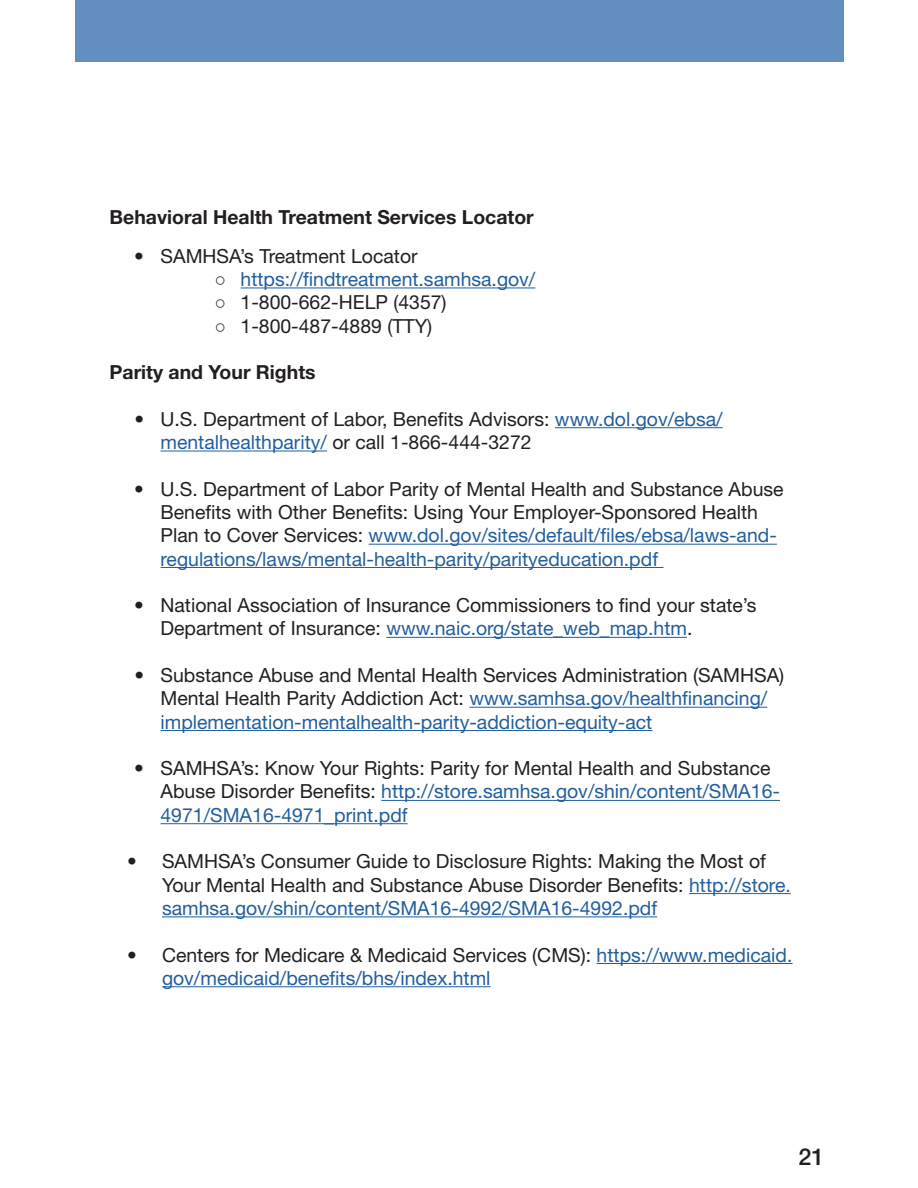
<style>
.page{position:relative;width:918px;height:1188px;background:#fff}
.page>*{position:absolute;margin:0;border:0;box-sizing:border-box;transform-origin:0 0}
.t1{font:500 23.25px "Helvetica Neue LT Std";color:#231f20}
.t2{font:19.35px/23.2px "Helvetica Neue LT Std";color:#231f20}
.t3{font:19.35px/23.2px "Helvetica Neue LT Std";color:#215e9e}
.t4{font:700 19.35px "Helvetica Neue LT Std";color:#231f20}
.s1{color:#215e9e}
.s2{color:#231f20}
</style>
<div class="page">
<hr style="left:241px;top:287px;width:294px;height:1px;background:#215e9e">
<hr style="left:555px;top:427px;width:168px;height:1px;background:#215e9e">
<hr style="left:161px;top:451px;width:166px;height:1px;background:#215e9e">
<hr style="left:369px;top:544px;width:408px;height:1px;background:#215e9e">
<hr style="left:161px;top:567px;width:502px;height:1px;background:#215e9e">
<hr style="left:386px;top:637px;width:301px;height:1px;background:#215e9e">
<hr style="left:469px;top:707px;width:298px;height:1px;background:#215e9e">
<hr style="left:161px;top:730px;width:491px;height:1px;background:#215e9e">
<hr style="left:381px;top:800px;width:399px;height:1px;background:#215e9e">
<hr style="left:161px;top:823px;width:247px;height:1px;background:#215e9e">
<hr style="left:689px;top:893px;width:102px;height:1px;background:#215e9e">
<hr style="left:162px;top:916px;width:495px;height:1px;background:#215e9e">
<hr style="left:597px;top:963px;width:196px;height:1px;background:#215e9e">
<hr style="left:162px;top:986px;width:329px;height:1px;background:#215e9e">
<div style="left:75px;top:0;width:768px;height:61px;background:#638ec1"></div>
<p class="t4" style="left:110px;top:210px;width:426px">Behavioral Health Treatment Services Locator</p>
<p class="t2" style="left:134px;top:246px;width:285px">• SAMHSA’s Treatment Locator</p>
<p class="t3" style="left:241px;top:269px;width:296px">https://findtreatment.samhsa.gov/</p>
<p class="t2" style="left:241px;top:292px;width:208px">1-800-662-HELP (4357)<br>1-800-487-4889 (TTY)</p>
<p class="t4" style="left:110px;top:365px;width:207px">Parity and Your Rights</p>
<p class="t2" style="left:161px;top:409px;width:564px;text-indent:-26px">• U.S. Department of Labor, Benefits Advisors: <span class="s1">www.dol.gov/ebsa/ mentalhealthparity/</span> or call 1-866-444-3272</p>
<p class="t2" style="left:161px;top:479px;width:625px;text-indent:-26px">• U.S. Department of Labor Parity of Mental Health and Substance Abuse Benefits with Other Benefits: Using Your Employer-Sponsored Health Plan to Cover Services: <span class="s1">www.dol.gov/sites/default/files/ebsa/laws-and&shy;regulations/laws/mental-health-parity/parityeducation.pdf</span></p>
<p class="t2" style="left:161px;top:595px;width:598px;text-indent:-26px">• National Association of Insurance Commissioners to find your state’s<br>Department of Insurance: <span class="s1">www.naic.org/state_web_map.htm</span>.</p>
<p class="t2" style="left:161px;top:665px;width:625px;text-indent:-26px">• Substance Abuse and Mental Health Services Administration (SAMHSA)<br>Mental Health Parity Addiction Act: <span class="s1">www.samhsa.gov/healthfinancing/ implementation-mentalhealth-parity-addiction-equity-act</span></p>
<p class="t2" style="left:161px;top:758px;width:621px;text-indent:-26px">• SAMHSA’s: Know Your Rights: Parity for Mental Health and Substance<br>Abuse Disorder Benefits: <span class="s1">http://store.samhsa.gov/shin/content/SMA16-<br>4971/SMA16-4971_print.pdf</span></p>
<p class="t2" style="left:162px;top:851px;width:630px;text-indent:-35px">• SAMHSA’s Consumer Guide to Disclosure Rights: Making the Most of<br>Your Mental Health and Substance Abuse Disorder Benefits: <span class="s1">http://store. samhsa.gov/shin/content/SMA16-4992/SMA16-4992.pdf</span></p>
<p class="t3" style="left:162px;top:945px;width:632px;text-indent:-35px"><span class="s2">• Centers for Medicare &amp; Medicaid Services (CMS):</span> https://www.medicaid. gov/medicaid/benefits/bhs/index.html</p>
<p class="t1" style="left:799px;top:1148px;width:27px">21</p>
</div>
